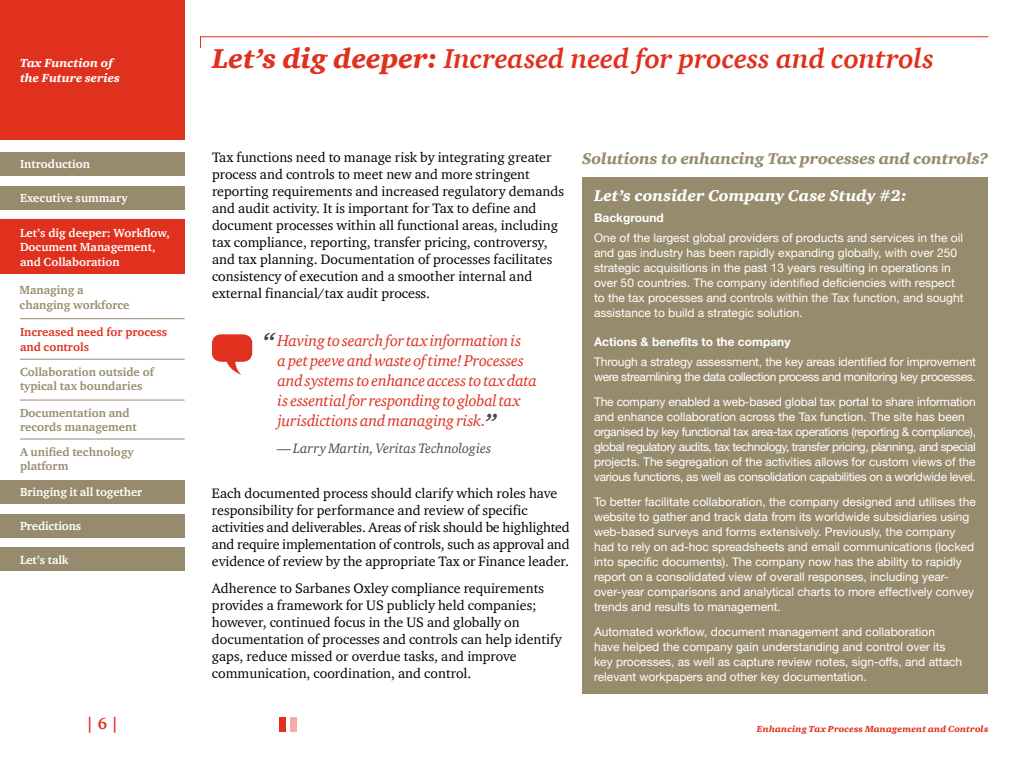
<style>
.page{position:relative;width:1024px;height:768px;background:#fff}
.page>*{position:absolute;margin:0;border:0;box-sizing:border-box;transform-origin:0 0}
.t1{font:italic 700 28px "ITC Charter Com";color:#e0301e}
.t2{font:italic 16px/20px "ITC Charter Com";letter-spacing:-.015em;color:#e0301e}
.t3{font:italic 900 16px "ITC Charter Com";letter-spacing:-.005em;color:#968c6d}
.t4{font:italic 900 16px "ITC Charter Com";color:#fff}
.t5{font:700 16px "ITC Charter Com";color:#e0301e}
.t6{font:14px/17px "ITC Charter Com";color:#000}
.t7{font:italic 14px "ITC Charter Com";letter-spacing:-.005em;color:#4d4d4d}
.t8{font:12px/15px "Helvetica Neue";color:#fff}
.t9{font:12px/15px "Helvetica Neue";letter-spacing:-.025em;color:#fff}
.t10{font:12px/15px "Helvetica Neue";letter-spacing:-.03em;color:#fff}
.t11{font:700 12px/14.4px "ITC Charter Com";color:#fff}
.t12{font:700 12px/14.4px "ITC Charter Com";color:#968c6d}
.t13{font:700 12px "Helvetica Neue";color:#fff}
.t14{font:700 12px/14.4px "ITC Charter Com";color:#e0301e}
.t15{font:italic 900 12px/14.4px "ITC Charter Com";color:#fff}
.t16{font:italic 900 9px "ITC Charter Com";letter-spacing:.015em;color:#e0301e}
.s1{font-weight:900}
</style>
<div class="page">
<div style="left:0;top:0;width:185px;height:140px;background:#e0301e"></div>
<hr style="left:201px;top:36px;width:787px;height:1px;background:#e0301e">
<div style="left:290px;top:717px;width:6px;height:15px;background:#f3aca5"></div>
<div style="left:279px;top:717px;width:7px;height:15px;background:#e0301e"></div>
<svg style="left:212px;top:334px;width:40px;height:41px"></svg>
<svg style="left:264px;top:333px;width:12px;height:7px"></svg>
<svg style="left:486px;top:414px;width:11px;height:7px"></svg>
<div style="left:582px;top:177px;width:406px;height:516px;background:#968c6d"></div>
<div style="left:0;top:220px;width:185px;height:54px;background:#e0301e"></div>
<hr style="left:20px;top:359px;width:165px;height:1px;background:#968c6d">
<hr style="left:20px;top:439px;width:165px;height:1px;background:#968c6d">
<hr style="left:20px;top:400px;width:165px;height:1px;background:#968c6d">
<div style="left:0;top:480px;width:185px;height:24px;background:#968c6d"></div>
<div style="left:0;top:152px;width:185px;height:24px;background:#968c6d"></div>
<div style="left:0;top:186px;width:185px;height:24px;background:#968c6d"></div>
<div style="left:0;top:514px;width:185px;height:24px;background:#968c6d"></div>
<div style="left:0;top:547px;width:185px;height:24px;background:#968c6d"></div>
<hr style="left:20px;top:318px;width:165px;height:1px;background:#968c6d">
<p class="t15" style="left:20px;top:56px;width:102px">Tax Function of the Future series</p>
<p class="t11" style="left:20px;top:157px;width:72px">Introduction</p>
<p class="t11" style="left:20px;top:191px;width:109px">Executive summary</p>
<p class="t11" style="left:20px;top:225px;width:151px">Let’s dig deeper: Workflow,<br>Document Management, and Collaboration</p>
<p class="t12" style="left:20px;top:283px;width:112px">Managing a changing workforce</p>
<p class="t14" style="left:20px;top:325px;width:149px">Increased need for process and controls</p>
<p class="t12" style="left:20px;top:365px;width:135px">Collaboration outside of typical tax boundaries</p>
<p class="t12" style="left:20px;top:406px;width:118px">Documentation and records management</p>
<p class="t12" style="left:20px;top:444px;width:115px">A unified technology platform</p>
<p class="t11" style="left:20px;top:485px;width:124px">Bringing it all together</p>
<p class="t11" style="left:20px;top:519px;width:63px">Predictions</p>
<p class="t11" style="left:20px;top:552px;width:50px">Let’s talk</p>
<h2 class="t5" style="left:86px;top:714px;width:34px">| 6 |</h2>
<h1 class="t1" style="left:212px;top:41px;width:723px"><span class="s1">Let’s dig deeper:</span> Increased need for process and controls</h1>
<p class="t6" style="left:212px;top:149px;width:354px">Tax functions need to manage risk by integrating greater process and controls to meet new and more stringent reporting requirements and increased regulatory demands and audit activity. It is important for Tax to define and document processes within all functional areas, including tax compliance, reporting, transfer pricing, controversy, and tax planning. Documentation of processes facilitates consistency of execution and a smoother internal and external financial/tax audit process.</p>
<h2 class="t2" style="left:278px;top:331px;width:261px">Having to search for tax information is<br>a pet peeve and waste of time! Processes and systems to enhance access to tax data is essential for responding to global tax jurisdictions and managing risk.</h2>
<p class="t7" style="left:277px;top:440px;width:216px">— Larry Martin, Veritas Technologies</p>
<p class="t6" style="left:212px;top:484px;width:359px">Each documented process should clarify which roles have responsibility for performance and review of specific activities and deliverables. Areas of risk should be highlighted and require implementation of controls, such as approval and evidence of review by the appropriate Tax or Finance leader.</p>
<p class="t6" style="left:212px;top:579px;width:351px">Adherence to Sarbanes Oxley compliance requirements provides a framework for US publicly held companies; however, continued focus in the US and globally on documentation of processes and controls can help identify gaps, reduce missed or overdue tasks, and improve communication, coordination, and control.</p>
<h2 class="t3" style="left:582px;top:149px;width:408px">Solutions to enhancing Tax processes and controls?</h2>
<h2 class="t4" style="left:594px;top:186px;width:314px">Let’s consider Company Case Study #2:</h2>
<p class="t13" style="left:594px;top:211px;width:71px">Background</p>
<p class="t8" style="left:594px;top:230px;width:371px">One of the largest global providers of products and services in the oil and gas industry has been rapidly expanding globally, with over 250 strategic acquisitions in the past 13 years resulting in operations in over 50 countries. The company identified deficiencies with respect to the tax processes and controls within the Tax function, and sought assistance to build a strategic solution.</p>
<p class="t13" style="left:594px;top:335px;width:198px">Actions &amp; benefits to the company</p>
<p class="t10" style="left:594px;top:354px;width:384px">Through a strategy assessment, the key areas identified for improvement were streamlining the data collection process and monitoring key processes.</p>
<p class="t9" style="left:594px;top:394px;width:384px">The company enabled a web-based global tax portal to share information and enhance collaboration across the Tax function. The site has been organised by key functional tax area-tax operations (reporting &amp; compliance), global regulatory audits, tax technology, transfer pricing, planning, and special projects. The segregation of the activities allows for custom views of the various functions, as well as consolidation capabilities on a worldwide level.</p>
<p class="t8" style="left:594px;top:494px;width:383px">To better facilitate collaboration, the company designed and utilises the website to gather and track data from its worldwide subsidiaries using web-based surveys and forms extensively. Previously, the company had to rely on ad-hoc spreadsheets and email communications (locked into specific documents). The company now has the ability to rapidly report on a consolidated view of overall responses, including year&shy;over-year comparisons and analytical charts to more effectively convey trends and results to management.</p>
<p class="t8" style="left:594px;top:624px;width:370px">Automated workflow, document management and collaboration have helped the company gain understanding and control over its key processes, as well as capture review notes, sign-offs, and attach relevant workpapers and other key documentation.</p>
<p class="t16" style="left:757px;top:723px;width:233px">Enhancing Tax Process Management and Controls</p>
</div>
